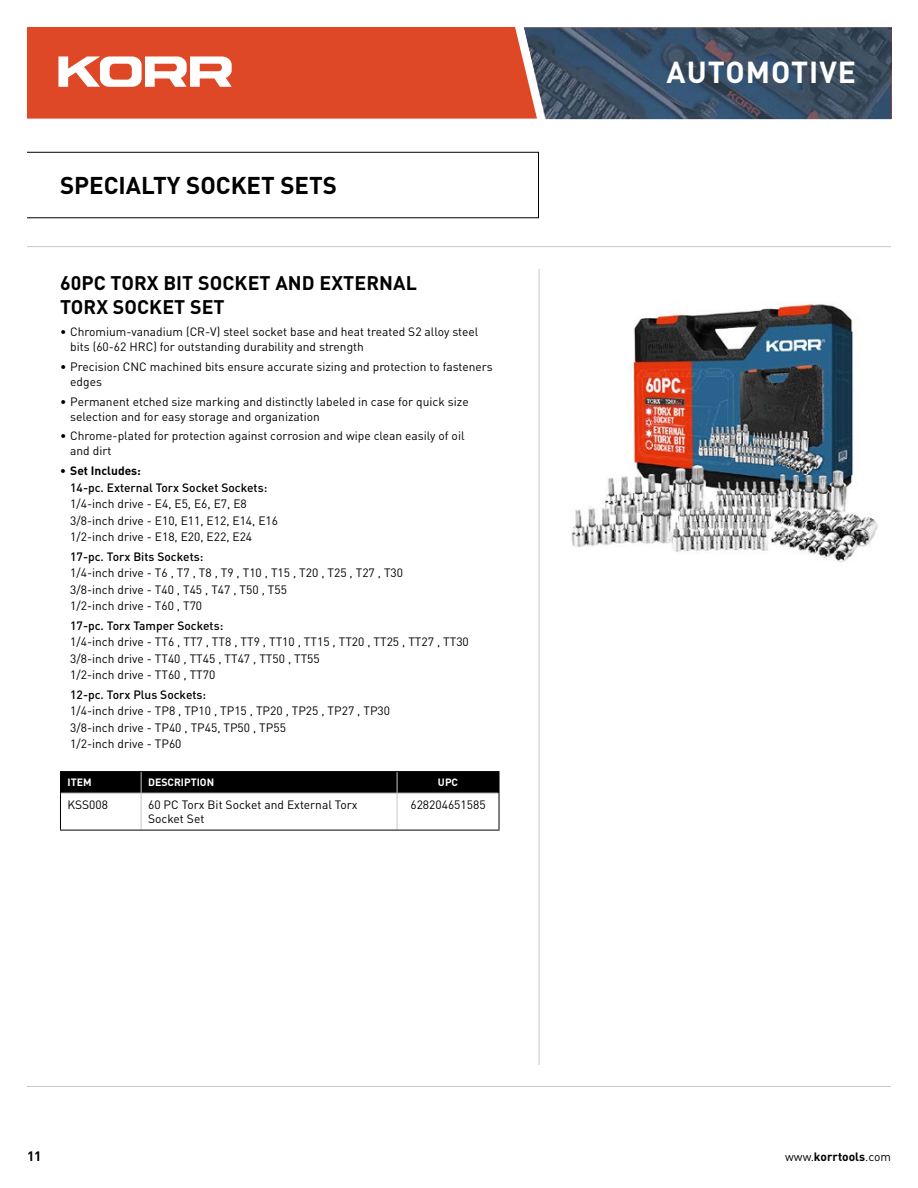
<style>
.page{position:relative;width:918px;height:1188px;background:#fff}
.page>*{position:absolute;margin:0;border:0;box-sizing:border-box;transform-origin:0 0}
.t1{font:700 30px "DIN";letter-spacing:.035em;color:#fff}
.t2{font:700 24px "DIN";color:#000}
.t3{font:700 19.5px/24px "DIN";letter-spacing:.005em;color:#000}
.t4{font:700 13.5px "DIN";color:#000}
.t5{font:12px/16.5px "DIN";color:#000}
.t6{font:500 12px "DIN";color:#000}
.t7{font:700 12px "DIN";color:#000}
.t8{font:700 10.5px "DIN";color:#fff}
.s1{font-weight:400}
</style>
<div class="page">
<div style="left:27px;top:152px;width:512px;height:66px;border:1px solid #000"></div>
<hr style="left:27px;top:246px;width:864px;height:1px;background:#c7c8ca">
<hr style="left:27px;top:1086px;width:864px;height:1px;background:#c7c8ca">
<hr style="left:539px;top:269px;width:1px;height:796px;background:#c7c8ca">
<div style="left:27px;top:27px;width:497px;height:92px;background:#de4826"></div>
<svg style="left:58px;top:56px;width:174px;height:31px"></svg>
<img style="left:524px;top:28px;width:367px;height:91px">
<img style="left:571px;top:303px;width:307px;height:259px">
<hr style="left:61px;top:793px;width:80px;height:1px;background:#c7c8ca">
<hr style="left:141px;top:793px;width:256px;height:1px;background:#c7c8ca">
<hr style="left:141px;top:793px;width:1px;height:37px;background:#c7c8ca">
<hr style="left:397px;top:793px;width:102px;height:1px;background:#c7c8ca">
<hr style="left:397px;top:793px;width:1px;height:37px;background:#c7c8ca">
<hr style="left:60px;top:771px;width:81px;height:1px;background:#000">
<hr style="left:141px;top:771px;width:256px;height:1px;background:#000">
<hr style="left:397px;top:771px;width:103px;height:1px;background:#000">
<div style="left:60px;top:772px;width:440px;height:21px;background:#000"></div>
<hr style="left:60px;top:793px;width:1px;height:37px;background:#000">
<hr style="left:499px;top:793px;width:1px;height:37px;background:#000">
<hr style="left:60px;top:830px;width:81px;height:1px;background:#000">
<hr style="left:141px;top:830px;width:256px;height:1px;background:#000">
<hr style="left:397px;top:830px;width:103px;height:1px;background:#000">
<h2 class="t2" style="left:60px;top:175px;width:279px">SPECIALTY SOCKET SETS</h2>
<h3 class="t3" style="left:60px;top:272px;width:358px">60PC TORX BIT SOCKET AND EXTERNAL<br>TORX SOCKET SET</h3>
<p class="t5" style="left:70px;top:325px;width:410px;line-height:15px;text-indent:-10px">• Chromium-vanadium (CR-V) steel socket base and heat treated S2 alloy steel bits (60-62 HRC) for outstanding durability and strength</p>
<p class="t5" style="left:70px;top:360px;width:424px;line-height:15px;text-indent:-10px">• Precision CNC machined bits ensure accurate sizing and protection to fasteners edges</p>
<p class="t5" style="left:70px;top:395px;width:400px;line-height:15px;text-indent:-10px">• Permanent etched size marking and distinctly labeled in case for quick size selection and for easy storage and organization</p>
<p class="t5" style="left:70px;top:429px;width:396px;line-height:15px;text-indent:-10px">• Chrome-plated for protection against corrosion and wipe clean easily of oil and dirt</p>
<p class="t7" style="left:60px;top:466px;width:83px">• Set Includes:</p>
<p class="t6" style="left:70px;top:483px;width:199px">14-pc. External Torx Socket Sockets:</p>
<p class="t5" style="left:70px;top:497px;width:209px">1/4-inch drive - E4, E5, E6, E7, E8<br>3/8-inch drive - E10, E11, E12, E14, E16<br>1/2-inch drive - E18, E20, E22, E24</p>
<p class="t6" style="left:70px;top:552px;width:135px">17-pc. Torx Bits Sockets:</p>
<p class="t5" style="left:70px;top:566px;width:334px">1/4-inch drive - T6 , T7 , T8 , T9 , T10 , T15 , T20 , T25 , T27 , T30<br>3/8-inch drive - T40 , T45 , T47 , T50 , T55<br>1/2-inch drive - T60 , T70</p>
<p class="t6" style="left:70px;top:621px;width:155px">17-pc. Torx Tamper Sockets:</p>
<p class="t5" style="left:70px;top:635px;width:400px">1/4-inch drive - TT6 , TT7 , TT8 , TT9 , TT10 , TT15 , TT20 , TT25 , TT27 , TT30<br>3/8-inch drive - TT40 , TT45 , TT47 , TT50 , TT55<br>1/2-inch drive - TT60 , TT70</p>
<p class="t6" style="left:70px;top:690px;width:138px">12-pc. Torx Plus Sockets:</p>
<p class="t5" style="left:70px;top:704px;width:321px">1/4-inch drive - TP8 , TP10 , TP15 , TP20 , TP25 , TP27 , TP30<br>3/8-inch drive - TP40 , TP45, TP50 , TP55<br>1/2-inch drive - TP60</p>
<p class="t8" style="left:68px;top:778px;width:26px">ITEM</p>
<p class="t8" style="left:148px;top:778px;width:68px">DESCRIPTION</p>
<p class="t8" style="left:438px;top:778px;width:22px">UPC</p>
<p class="t5" style="left:68px;top:797px;width:42px">KSS008</p>
<p class="t5" style="left:148px;top:798px;width:211px;line-height:14.4px">60 PC Torx Bit Socket and External Torx<br>Socket Set</p>
<p class="t5" style="left:410px;top:797px;width:77px">628204651585</p>
<h1 class="t1" style="left:667px;top:60px;width:191px">AUTOMOTIVE</h1>
<p class="t4" style="left:27px;top:1150px;width:16px">11</p>
<p class="t7" style="left:785px;top:1152px;width:107px"><span class="s1">www.</span>korrtools<span class="s1">.com</span></p>
</div>
